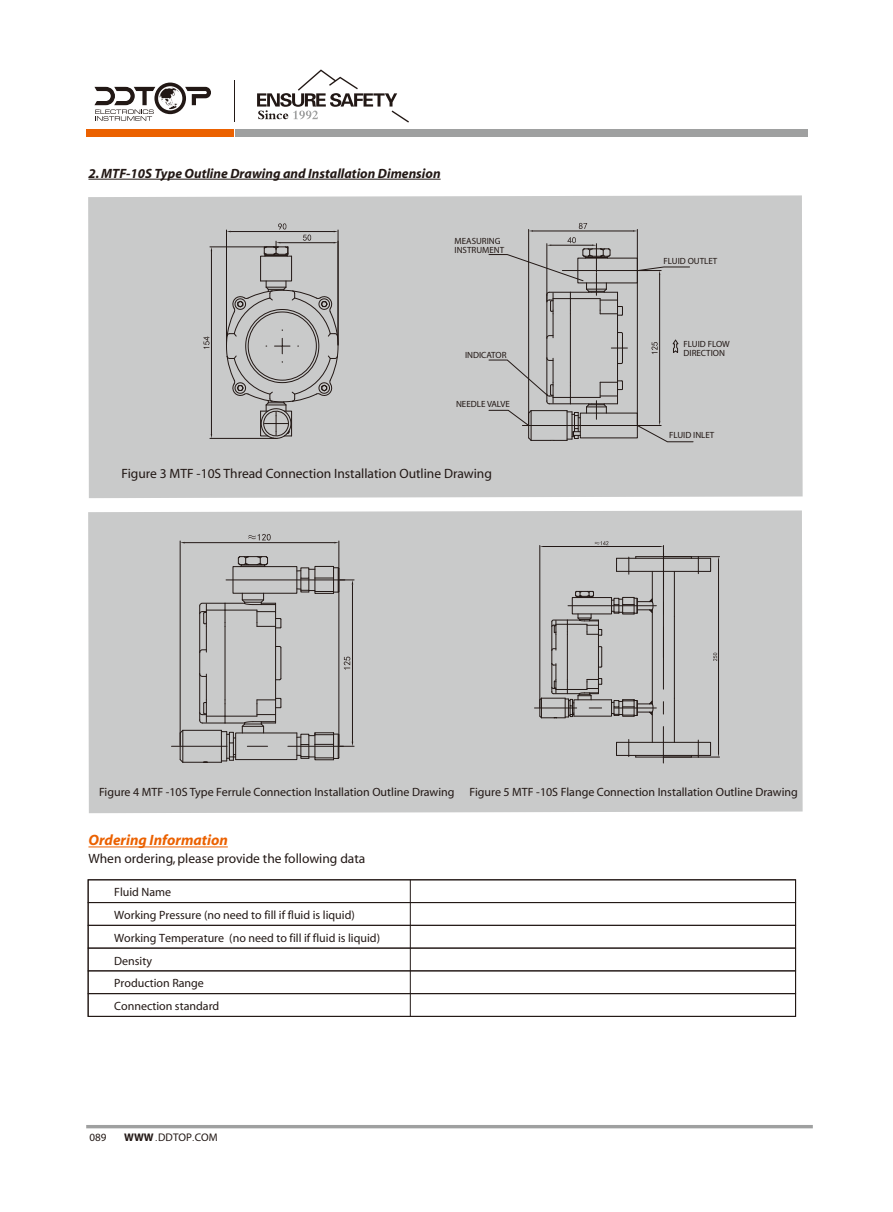
<style>
.page{position:relative;width:893px;height:1212px;background:#fff}
.page>*{position:absolute;margin:0;border:0;box-sizing:border-box;transform-origin:0 0}
.t1{font:italic 700 15px "Myriad";color:#eb6100}
.t2{font:13.5px "Myriad";color:#221815}
.t3{font:italic 700 13.5px "Myriad";color:#221815}
.t4{font:12px/22.8px "Myriad";color:#221815}
.t5{font:11.1px "Myriad";color:#221815}
.t6{font:9px/9px "Myriad";color:#221815}
.s1{font-weight:700}
.s2{font-family:"FZXH1 JW GB1 0"}
</style>
<div class="page">
<hr style="left:88px;top:846px;width:140px;height:1px;background:#eb6100">
<hr style="left:88px;top:179px;width:353px;height:1px;background:#221815">
<div style="left:88px;top:195px;width:715px;height:303px;background:#c9caca"></div>
<hr style="left:522px;top:425px;width:126px;height:1px;background:#221815">
<hr style="left:562px;top:270px;width:86px;height:1px;background:#221815">
<hr style="left:659px;top:275px;width:1px;height:146px;background:#221815">
<svg style="left:651px;top:342px;width:7px;height:12px"></svg>
<hr style="left:210px;top:247px;width:68px;height:1px;background:#221815">
<hr style="left:210px;top:438px;width:66px;height:1px;background:#221815">
<hr style="left:211px;top:251px;width:1px;height:183px;background:#221815">
<svg style="left:203px;top:336px;width:7px;height:13px"></svg>
<svg style="left:226px;top:223px;width:113px;height:220px;background:#b8b7b7"></svg>
<hr style="left:637px;top:229px;width:1px;height:196px;background:#221815">
<hr style="left:533px;top:231px;width:100px;height:1px;background:#221815">
<svg style="left:672px;top:339px;width:7px;height:14px"></svg>
<svg style="left:637px;top:421px;width:57px;height:21px"></svg>
<svg style="left:638px;top:266px;width:52px;height:9px"></svg>
<svg style="left:488px;top:223px;width:139px;height:218px;background:#bbb"></svg>
<div style="left:88px;top:510px;width:715px;height:303px;background:#c9caca"></div>
<hr style="left:674px;top:571px;width:1px;height:45px;background:#221815">
<hr style="left:674px;top:698px;width:1px;height:44px;background:#221815">
<hr style="left:652px;top:571px;width:1px;height:31px;background:#221815">
<hr style="left:652px;top:712px;width:1px;height:30px;background:#221815">
<hr style="left:674px;top:616px;width:1px;height:82px;background:#221815">
<hr style="left:663px;top:726px;width:1px;height:37px;background:#221815">
<svg style="left:663px;top:702px;width:1px;height:12px"></svg>
<hr style="left:663px;top:627px;width:1px;height:62px;background:#221815">
<hr style="left:568px;top:605px;width:88px;height:1px;background:#221815">
<hr style="left:614px;top:708px;width:42px;height:1px;background:#221815">
<hr style="left:534px;top:708px;width:43px;height:1px;background:#221815">
<hr style="left:636px;top:757px;width:55px;height:1px;background:#221815">
<svg style="left:616px;top:739px;width:95px;height:18px;background:#aaa9a9"></svg>
<svg style="left:539px;top:591px;width:114px;height:127px;background:#b2b2b1"></svg>
<svg style="left:616px;top:556px;width:95px;height:18px;background:#ababaa"></svg>
<hr style="left:664px;top:556px;width:55px;height:1px;background:#221815">
<hr style="left:664px;top:757px;width:55px;height:1px;background:#221815">
<hr style="left:718px;top:559px;width:1px;height:195px;background:#221815">
<svg style="left:713px;top:653px;width:5px;height:8px"></svg>
<hr style="left:540px;top:545px;width:1px;height:162px;background:#221815">
<hr style="left:663px;top:545px;width:1px;height:112px;background:#221815">
<hr style="left:543px;top:546px;width:118px;height:1px;background:#221815">
<svg style="left:595px;top:541px;width:14px;height:4px"></svg>
<hr style="left:171px;top:746px;width:56px;height:1px;background:#221815">
<svg style="left:179px;top:556px;width:175px;height:207px;background:#babbba"></svg>
<hr style="left:180px;top:541px;width:1px;height:204px;background:#221815">
<hr style="left:339px;top:541px;width:1px;height:204px;background:#221815">
<hr style="left:185px;top:542px;width:149px;height:1px;background:#221815">
<svg style="left:248px;top:534px;width:23px;height:7px"></svg>
<div style="left:88px;top:925px;width:708px;height:23px;border:1px solid #221815"></div>
<div style="left:88px;top:902px;width:708px;height:23px;border:1px solid #221815"></div>
<div style="left:88px;top:948px;width:708px;height:23px;border:1px solid #221815"></div>
<div style="left:88px;top:970px;width:708px;height:24px;border:1px solid #221815"></div>
<div style="left:88px;top:993px;width:708px;height:23px;border:1px solid #221815"></div>
<div style="left:88px;top:879px;width:708px;height:138px;border:1px solid #221815"></div>
<hr style="left:410px;top:880px;width:1px;height:136px;background:#221815">
<hr style="left:86px;top:1125px;width:727px;height:3px;background:#9fa0a0">
<div style="left:235px;top:129px;width:572px;height:8px;background:#9fa0a0"></div>
<hr style="left:234px;top:80px;width:1px;height:41px;background:#221815">
<div style="left:86px;top:129px;width:148px;height:8px;background:#eb6100"></div>
<svg style="left:94px;top:83px;width:117px;height:38px"></svg>
<svg style="left:257px;top:69px;width:152px;height:54px"></svg>
<p class="t3" style="left:88px;top:166px;width:354px">2. MTF-10S Type Outline Drawing and Installation Dimension</p>
<p class="t6" style="left:454px;top:237px;width:51px">MEASURING<br>INSTRUMENT</p>
<p class="t6" style="left:663px;top:257px;width:55px">FLUID OUTLET</p>
<p class="t6" style="left:465px;top:351px;width:43px">INDICATOR</p>
<p class="t6" style="left:683px;top:340px;width:48px">FLUID FLOW<br>DIRECTION</p>
<p class="t6" style="left:456px;top:400px;width:55px">NEEDLE VALVE</p>
<p class="t6" style="left:669px;top:431px;width:47px">FLUID INLET</p>
<p class="t2" style="left:122px;top:467px;width:372px">Figure 3 MTF -10S Thread Connection Installation Outline Drawing</p>
<p class="t4" style="left:99px;top:781px;width:700px">Figure 4 MTF -10S Type Ferrule Connection Installation Outline Drawing Figure 5 MTF -10S Flange Connection Installation Outline Drawing</p>
<p class="t1" style="left:88px;top:833px;width:141px">Ordering Information</p>
<p class="t2" style="left:88px;top:852px;width:278px">When ordering, please provide the following data</p>
<p class="t4" style="left:114px;top:881px;width:267px">Fluid Name<br>Working Pressure (no need to fill if fluid is liquid)<br>Working Temperature (no need to fill if fluid is liquid)<br>Density<br>Production Range<br>Connection standard</p>
<p class="t5" style="left:89px;top:1132px;width:19px">089</p>
<p class="t5" style="left:124px;top:1131px;width:95px"><span class="s1">WWW</span><span class="s2">.</span>DDTOP<span class="s2">.</span>COM</p>
</div>
